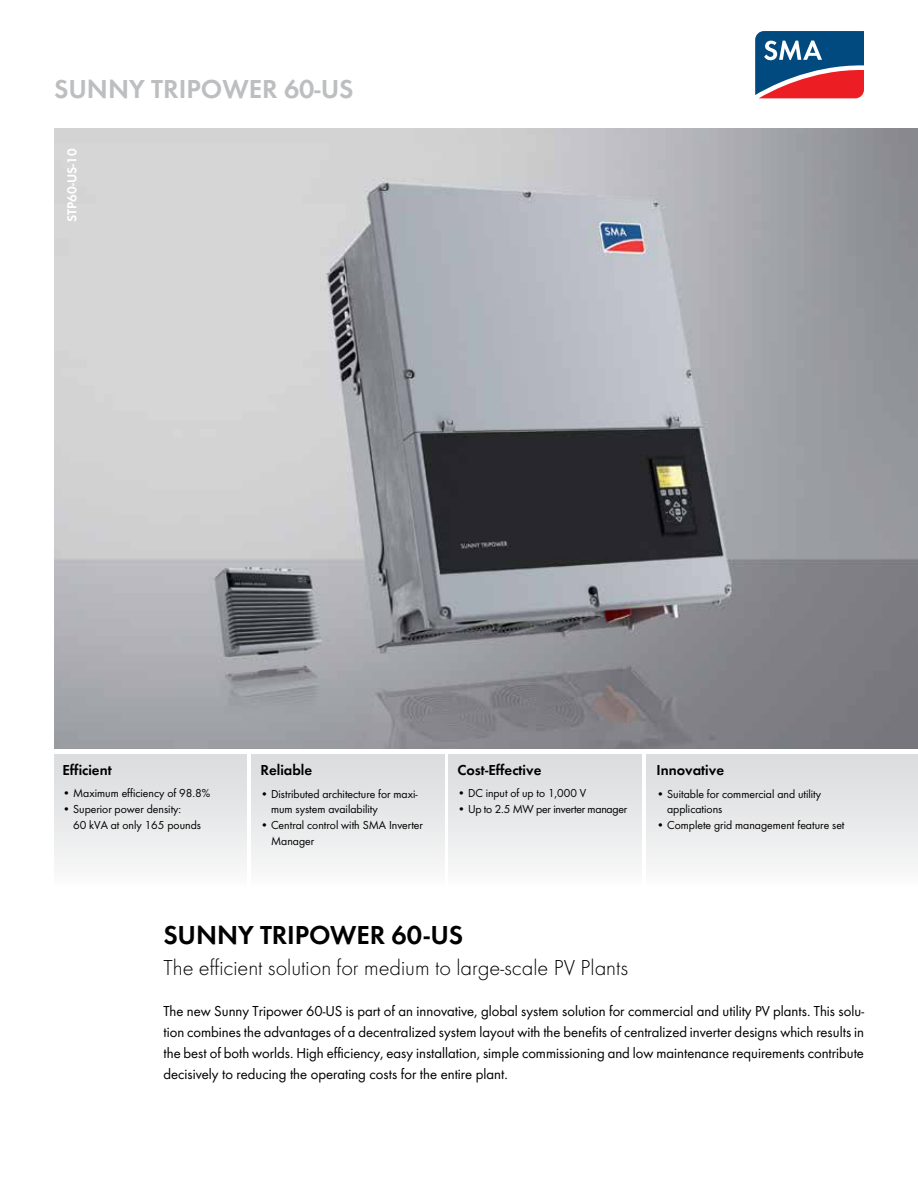
<style>
.page{position:relative;width:918px;height:1188px;background:#fff}
.page>*{position:absolute;margin:0;border:0;box-sizing:border-box;transform-origin:0 0}
.t1{font:600 27px "SMA Futura Global";letter-spacing:-.005em;color:#000}
.t2{font:600 27px "SMA Futura Global";color:#bcbec0}
.t3{font:22.5px "SMA Futura Global Light";color:#000}
.t4{font:15px/21px "SMA Futura Global";color:#000;text-align:justify}
.t5{font:600 15px "SMA Futura Global";color:#000}
.t6{font:600 13.5px "SMA Futura Global";color:#fff}
.t7{font:12px/15.8px "SMA Futura Global";color:#000}
.t8{font:12px "SMA Futura Global";letter-spacing:-.02em;color:#000}
</style>
<div class="page">
<div style="left:252px;top:752px;width:193px;height:135px;background:linear-gradient(to bottom,#d8dadb,#fafafa)"></div>
<div style="left:54px;top:752px;width:193px;height:135px;background:linear-gradient(to bottom,#d8dadb,#fafafa)"></div>
<div style="left:449px;top:752px;width:193px;height:135px;background:linear-gradient(to bottom,#d8dadb,#fafafa)"></div>
<div style="left:646px;top:752px;width:272px;height:135px;background:linear-gradient(to bottom,#d8dadb,#fafafa)"></div>
<img style="left:54px;top:129px;width:864px;height:620px">
<hr style="left:54px;top:749px;width:864px;height:4px;background:#fff">
<svg style="left:755px;top:31px;width:109px;height:67px;background:#655879"></svg>
<h1 class="t2" style="left:54px;top:73px;width:283px">Sunny Tri power 60-US</h1>
<p class="t6" style="left:64px;top:222px;width:75px;rotate:-90deg">stp60-us-10</p>
<p class="t5" style="left:63px;top:761px;width:51px">Efficient</p>
<p class="t7" style="left:63px;top:785px;width:149px">• Maximum efficiency of 98.8%</p>
<p class="t7" style="left:73px;top:801px;width:129px;text-indent:-11px">• Superior power density:<br>60 kVA at only 165 pounds</p>
<p class="t5" style="left:260px;top:761px;width:53px">Reliable</p>
<p class="t7" style="left:271px;top:786px;width:148px;text-indent:-11px">• Distributed architecture for maxi&shy;mum system availability</p>
<p class="t7" style="left:271px;top:817px;width:153px;text-indent:-11px">• Central control with SMA Inverter<br>Manager</p>
<p class="t5" style="left:457px;top:761px;width:86px">Cost-Effective</p>
<p class="t7" style="left:457px;top:785px;width:130px">• DC input of up to 1,000 V</p>
<p class="t8" style="left:457px;top:802px;width:171px">• Up to 2.5 MW per inverter manager</p>
<p class="t5" style="left:657px;top:761px;width:69px">Innovative</p>
<p class="t7" style="left:667px;top:786px;width:156px;text-indent:-11px">• Suitable for commercial and utility applications</p>
<p class="t7" style="left:657px;top:817px;width:190px">• Complete grid management feature set</p>
<h1 class="t1" style="left:163px;top:919px;width:301px">sunny tri power 60-us</h1>
<h2 class="t3" style="left:163px;top:954px;width:466px">The efficient solution for medium to large-scale PV Plants</h2>
<p class="t4" style="left:163px;top:1000px;width:702px">The new Sunny Tripower 60-US is part of an innovative, global system solution for commercial and utility PV plants. This solu&shy;tion combines the advantages of a decentralized system layout with the benefits of centralized inverter designs which results in the best of both worlds. High efficiency, easy installation, simple commissioning and low maintenance requirements contribute decisively to reducing the operating costs for the entire plant.</p>
</div>
